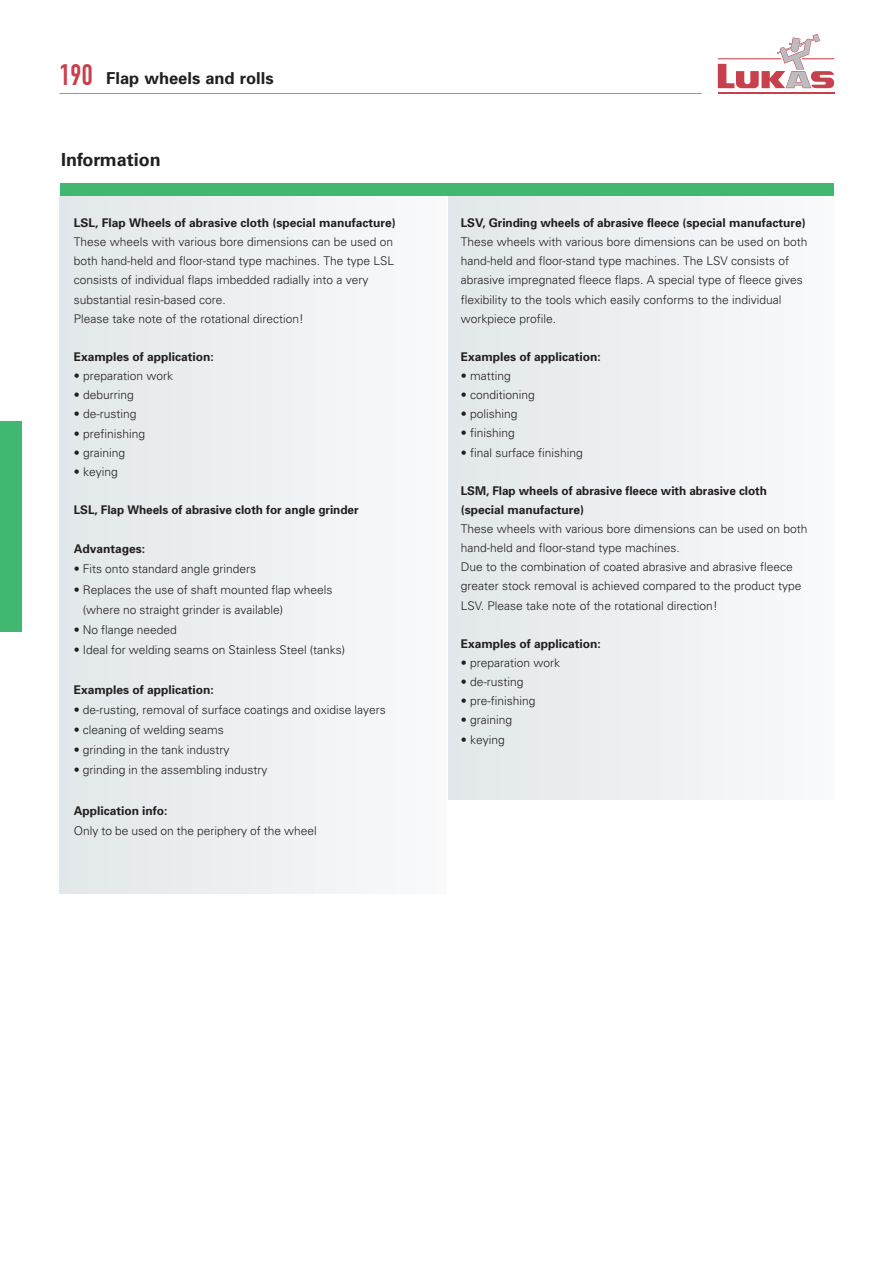
<style>
.page{position:relative;width:893px;height:1263px;background:#fff}
.page>*{position:absolute;margin:0;border:0;box-sizing:border-box;transform-origin:0 0}
.t1{font:29.25px "DIN Engschrift";color:#c9404d}
.t2{font:700 18px "Univers CE";color:#231f20}
.t3{font:700 16.5px "Univers";color:#231f20}
.t4{font:300 12px/19.2px "Univers";color:#231f20}
.t5{font:700 12px/19.2px "Univers";color:#231f20}
</style>
<div class="page">
<hr style="left:718px;top:93px;width:116px;height:1px;background:#c9404d">
<svg style="left:718px;top:34px;width:116px;height:54px"></svg>
<hr style="left:60px;top:93px;width:642px;height:1px;background:#939598">
<div style="left:0;top:421px;width:21px;height:210px;background:#40b872"></div>
<div style="left:60px;top:196px;width:386px;height:697px;background:#edf0f2"></div>
<div style="left:449px;top:196px;width:384px;height:603px;background:#eef1f3"></div>
<div style="left:60px;top:183px;width:773px;height:13px;background:#40b872"></div>
<h1 class="t1" style="left:60px;top:64px;width:35px">190</h1>
<h3 class="t3" style="left:106px;top:72px;width:169px">Flap wheels and rolls</h3>
<h2 class="t2" style="left:61px;top:153px;width:101px">Information</h2>
<p class="t5" style="left:74px;top:214px;width:324px">LSL, Flap Wheels of abrasive cloth (special manufacture)</p>
<p class="t4" style="left:74px;top:233px;width:322px">These wheels with various bore dimensions can be used on both hand-held and floor-stand type machines. The type LSL consists of individual flaps imbedded radially into a very substantial resin-based core.<br>Please take note of the rotational direction!</p>
<p class="t5" style="left:74px;top:348px;width:141px">Examples of application:</p>
<p class="t4" style="left:74px;top:367px;width:101px">• preparation work</p>
<p class="t4" style="left:74px;top:386px;width:62px">• deburring</p>
<p class="t4" style="left:74px;top:406px;width:64px">• de-rusting</p>
<p class="t4" style="left:74px;top:425px;width:73px">• prefinishing</p>
<p class="t4" style="left:74px;top:444px;width:53px">• graining</p>
<p class="t4" style="left:74px;top:463px;width:46px">• keying</p>
<p class="t5" style="left:74px;top:501px;width:286px">LSL, Flap Wheels of abrasive cloth for angle grinder</p>
<p class="t5" style="left:74px;top:540px;width:73px">Advantages:</p>
<p class="t4" style="left:74px;top:561px;width:184px">• Fits onto standard angle grinders</p>
<p class="t4" style="left:83px;top:580px;width:251px;line-height:20.2px;text-indent:-9px">• Replaces the use of shaft mounted flap wheels (where no straight grinder is available)</p>
<p class="t4" style="left:74px;top:621px;width:105px">• No flange needed</p>
<p class="t4" style="left:74px;top:641px;width:273px">• Ideal for welding seams on Stainless Steel (tanks)</p>
<p class="t5" style="left:74px;top:681px;width:141px">Examples of application:</p>
<p class="t4" style="left:74px;top:701px;width:314px">• de-rusting, removal of surface coatings and oxidise layers</p>
<p class="t4" style="left:74px;top:721px;width:152px">• cleaning of welding seams</p>
<p class="t4" style="left:74px;top:741px;width:157px">• grinding in the tank industry</p>
<p class="t4" style="left:74px;top:762px;width:195px">• grinding in the assembling industry</p>
<p class="t5" style="left:74px;top:802px;width:95px">Application info:</p>
<p class="t4" style="left:74px;top:822px;width:245px">Only to be used on the periphery of the wheel</p>
<p class="t5" style="left:461px;top:214px;width:347px">LSV, Grinding wheels of abrasive fleece (special manufacture)</p>
<p class="t4" style="left:461px;top:233px;width:348px">These wheels with various bore dimensions can be used on both hand-held and floor-stand type machines. The LSV consists of abrasive impregnated fleece flaps. A special type of fleece gives flexibility to the tools which easily conforms to the individual workpiece profile.</p>
<p class="t5" style="left:461px;top:348px;width:141px">Examples of application:</p>
<p class="t4" style="left:461px;top:367px;width:51px">• matting</p>
<p class="t4" style="left:461px;top:386px;width:76px">• conditioning</p>
<p class="t4" style="left:461px;top:406px;width:58px">• polishing</p>
<p class="t4" style="left:461px;top:425px;width:55px">• finishing</p>
<p class="t4" style="left:461px;top:444px;width:123px">• final surface finishing</p>
<p class="t5" style="left:461px;top:482px;width:308px">LSM, Flap wheels of abrasive fleece with abrasive cloth (special manufacture)</p>
<p class="t4" style="left:461px;top:520px;width:348px">These wheels with various bore dimensions can be used on both hand-held and floor-stand type machines.<br>Due to the combination of coated abrasive and abrasive fleece greater stock removal is achieved compared to the product type LSV. Please take note of the rotational direction!</p>
<p class="t5" style="left:461px;top:635px;width:141px">Examples of application:</p>
<p class="t4" style="left:461px;top:654px;width:101px">• preparation work</p>
<p class="t4" style="left:461px;top:673px;width:64px">• de-rusting</p>
<p class="t4" style="left:461px;top:692px;width:76px">• pre-finishing</p>
<p class="t4" style="left:461px;top:712px;width:53px">• graining</p>
<p class="t4" style="left:461px;top:731px;width:46px">• keying</p>
</div>
